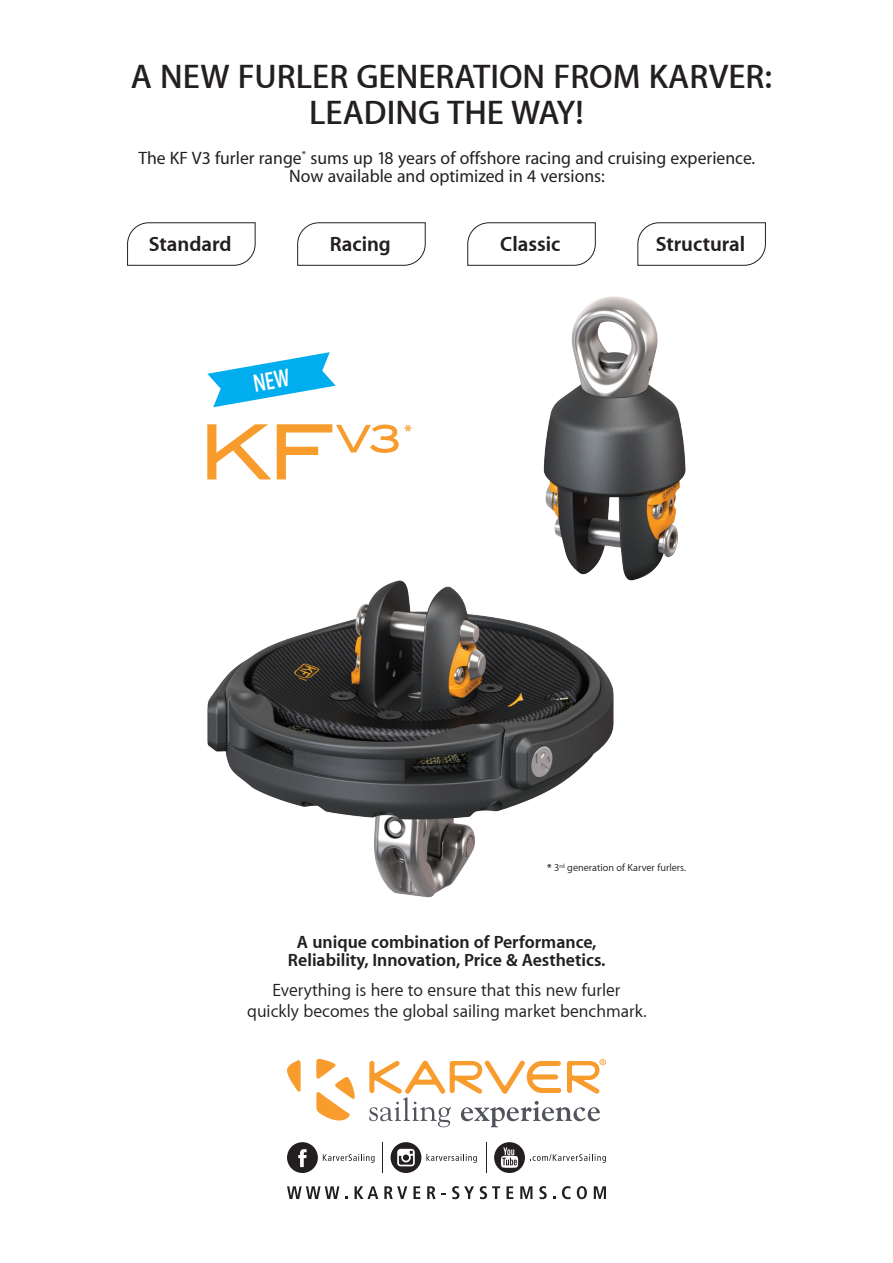
<style>
.page{position:relative;width:893px;height:1263px;background:#fff}
.page>*{position:absolute;margin:0;border:0;box-sizing:border-box;transform-origin:0 0}
.t1{font:600 34.5px/36px "Myriad Apple";color:#231f20;text-align:center}
.t2{font:700 21px "Myriad Apple";color:#231f20}
.t3{font:500 18px/18px "Myriad Apple";color:#231f20;text-align:center}
.t4{font:18px/21px "Myriad Apple Text";color:#231f20;text-align:center}
.t5{font:700 18px/18px "Myriad Apple";color:#231f20;text-align:center}
.t6{font:700 18px "Myriad Apple";color:#f89c2d}
.t7{font:10.5px "Myriad Apple Text";color:#231f20}
.s1{font-family:"Myriad Apple";font-weight:700}
</style>
<div class="page">
<svg style="left:287px;top:1060px;width:14px;height:32px"></svg>
<svg style="left:316px;top:1059px;width:39px;height:62px"></svg>
<svg style="left:369px;top:1059px;width:237px;height:68px"></svg>
<hr style="left:382px;top:1142px;width:1px;height:31px;background:#231f20">
<hr style="left:486px;top:1142px;width:1px;height:31px;background:#231f20">
<svg style="left:494px;top:1142px;width:112px;height:31px"></svg>
<svg style="left:391px;top:1142px;width:86px;height:31px"></svg>
<svg style="left:287px;top:1142px;width:88px;height:31px"></svg>
<svg style="left:287px;top:1186px;width:52px;height:13px"></svg>
<svg style="left:354px;top:1186px;width:24px;height:13px"></svg>
<svg style="left:384px;top:1186px;width:23px;height:13px"></svg>
<svg style="left:413px;top:1186px;width:7px;height:13px"></svg>
<svg style="left:427px;top:1186px;width:9px;height:13px"></svg>
<svg style="left:452px;top:1186px;width:22px;height:13px"></svg>
<svg style="left:480px;top:1186px;width:20px;height:13px"></svg>
<svg style="left:506px;top:1186px;width:7px;height:13px"></svg>
<svg style="left:520px;top:1186px;width:12px;height:13px"></svg>
<svg style="left:539px;top:1186px;width:8px;height:13px"></svg>
<svg style="left:562px;top:1186px;width:9px;height:13px"></svg>
<svg style="left:577px;top:1186px;width:10px;height:13px"></svg>
<svg style="left:594px;top:1186px;width:12px;height:13px"></svg>
<svg style="left:127px;top:222px;width:129px;height:44px"></svg>
<svg style="left:297px;top:222px;width:129px;height:44px"></svg>
<svg style="left:467px;top:222px;width:129px;height:44px"></svg>
<svg style="left:637px;top:222px;width:129px;height:44px"></svg>
<svg style="left:207px;top:424px;width:192px;height:55px"></svg>
<img style="left:207px;top:580px;width:406px;height:318px">
<img style="left:543px;top:297px;width:143px;height:283px">
<svg style="left:207px;top:352px;width:129px;height:55px"></svg>
<p class="t1" style="left:131px;top:58px;width:643px">A NEW FURLER GENERATION FROM KARVER:<br>LEADING THE WAY!</p>
<p class="t3" style="left:138px;top:148px;width:618px">The KF V3 furler range<sup>*</sup> sums up 18 years of offshore racing and cruising experience.<br>Now available and optimized in 4 versions:</p>
<p class="t2" style="left:149px;top:231px;width:84px">Standard</p>
<p class="t2" style="left:330px;top:231px;width:63px">Racing</p>
<p class="t2" style="left:500px;top:231px;width:62px">Classic</p>
<p class="t2" style="left:656px;top:231px;width:91px">Structural</p>
<p class="t6" style="left:404px;top:420px;width:9px">*</p>
<p class="t7" style="left:547px;top:861px;width:140px"><span class="s1">*</span> 3<sup>rd</sup> generation of Karver furlers.</p>
<p class="t5" style="left:288px;top:933px;width:319px">A unique combination of Performance,<br>Reliability, Innovation, Price &amp; Aesthetics.</p>
<p class="t4" style="left:247px;top:979px;width:401px">Everything is here to ensure that this new furler quickly becomes the global sailing market benchmark.</p>
</div>
